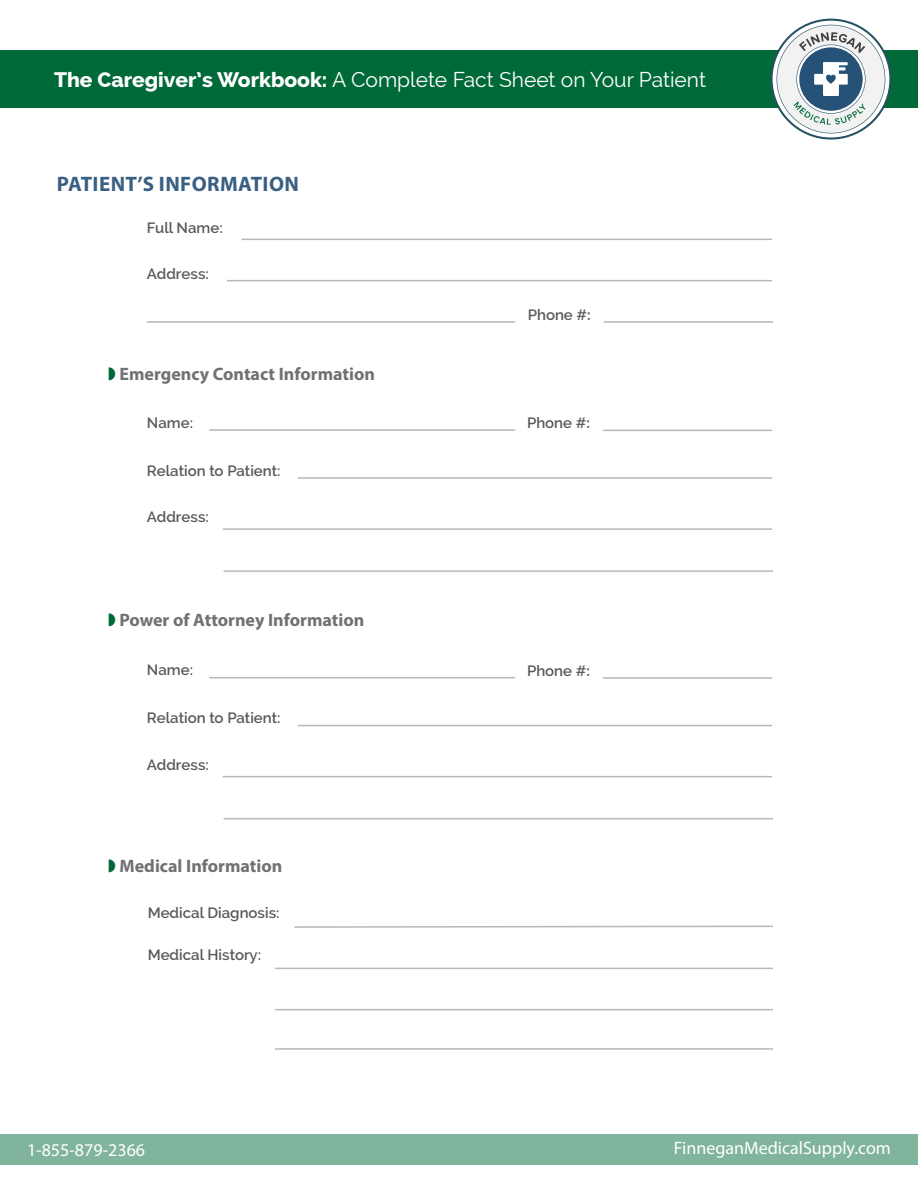
<style>
.page{position:relative;width:918px;height:1188px;background:#fff}
.page>*{position:absolute;margin:0;border:0;box-sizing:border-box;transform-origin:0 0}
.Page_Heading{font:21px "Raleway";color:#fff}
.Heading_1{font:700 21px "Myriad Pro";letter-spacing:.02em;color:#396083}
.Heading_1-2{font:700 18px "Myriad Pro";color:#717171}
.t1{font:18px "Myriad Pro";color:#fff}
.Paragraph_Check_List{font:600 15px "Raleway";color:#5b5a59}
.s1{font-weight:800}
.s2{font-weight:700}
</style>
<div class="page">
<div style="left:0;top:1134px;width:918px;height:31px;background:#80b49c"></div>
<div style="left:0;top:50px;width:918px;height:58px;background:#006938"></div>
<svg style="left:771px;top:19px;width:120px;height:121px"></svg>
<svg style="left:294px;top:925px;width:479px;height:3px"></svg>
<hr style="left:241px;top:239px;width:531px;height:1px;background:#b8b8b8">
<hr style="left:227px;top:280px;width:545px;height:1px;background:#b8b8b8">
<hr style="left:147px;top:321px;width:368px;height:2px;background:#b8b8b8">
<hr style="left:223px;top:528px;width:549px;height:2px;background:#b8b8b8">
<hr style="left:209px;top:429px;width:306px;height:2px;background:#b8b8b8">
<hr style="left:298px;top:477px;width:474px;height:2px;background:#b8b8b8">
<hr style="left:224px;top:570px;width:549px;height:2px;background:#b8b8b8">
<hr style="left:603px;top:430px;width:169px;height:1px;background:#b8b8b8">
<hr style="left:223px;top:776px;width:549px;height:1px;background:#b8b8b8">
<hr style="left:209px;top:677px;width:306px;height:1px;background:#b8b8b8">
<hr style="left:298px;top:725px;width:474px;height:1px;background:#b8b8b8">
<hr style="left:224px;top:818px;width:549px;height:1px;background:#b8b8b8">
<hr style="left:603px;top:677px;width:169px;height:2px;background:#b8b8b8">
<hr style="left:604px;top:321px;width:169px;height:2px;background:#b8b8b8">
<hr style="left:275px;top:968px;width:498px;height:1px;background:#b8b8b8">
<hr style="left:275px;top:1009px;width:498px;height:1px;background:#b8b8b8">
<hr style="left:275px;top:1048px;width:498px;height:2px;background:#b8b8b8">
<p class="Page_Heading" style="left:54px;top:67px;width:653px"><span class="s1">The Caregiver’s Workbook:</span> A Complete Fact Sheet on Your Patient</p>
<p class="Heading_1" style="left:57px;top:170px;width:244px">PATIENT’S INFORMATION</p>
<p class="Paragraph_Check_List" style="left:147px;top:219px;width:77px">Full Name:</p>
<p class="Paragraph_Check_List" style="left:147px;top:265px;width:64px">Address:</p>
<p class="Heading_1-2" style="left:120px;top:362px;width:257px">Emergency Contact Information</p>
<p class="Paragraph_Check_List" style="left:147px;top:414px;width:48px">Name:</p>
<p class="Paragraph_Check_List" style="left:147px;top:462px;width:135px">Relation to Patient:</p>
<p class="Paragraph_Check_List" style="left:147px;top:508px;width:64px">Address:</p>
<p class="Heading_1-2" style="left:120px;top:608px;width:246px">Power of Attorney Information</p>
<p class="Paragraph_Check_List" style="left:147px;top:661px;width:48px">Name:</p>
<p class="Paragraph_Check_List" style="left:147px;top:709px;width:135px">Relation to Patient:</p>
<p class="Paragraph_Check_List" style="left:147px;top:756px;width:64px">Address:</p>
<p class="Heading_1-2" style="left:120px;top:854px;width:164px">Medical Information</p>
<p class="Paragraph_Check_List" style="left:148px;top:904px;width:133px">Medical Diagnosis:</p>
<p class="Paragraph_Check_List" style="left:148px;top:946px;width:115px">Medical History:</p>
<p class="Paragraph_Check_List" style="left:528px;top:306px;width:65px">Phone #<span class="s2">:</span></p>
<p class="Paragraph_Check_List" style="left:527px;top:414px;width:65px">Phone #<span class="s2">:</span></p>
<p class="Paragraph_Check_List" style="left:527px;top:662px;width:65px">Phone #<span class="s2">:</span></p>
<p class="t1" style="left:27px;top:1138px;width:120px">1-855-879-2366</p>
<p class="t1" style="left:674px;top:1137px;width:219px">FinneganMedicalSupply.com</p>
</div>
